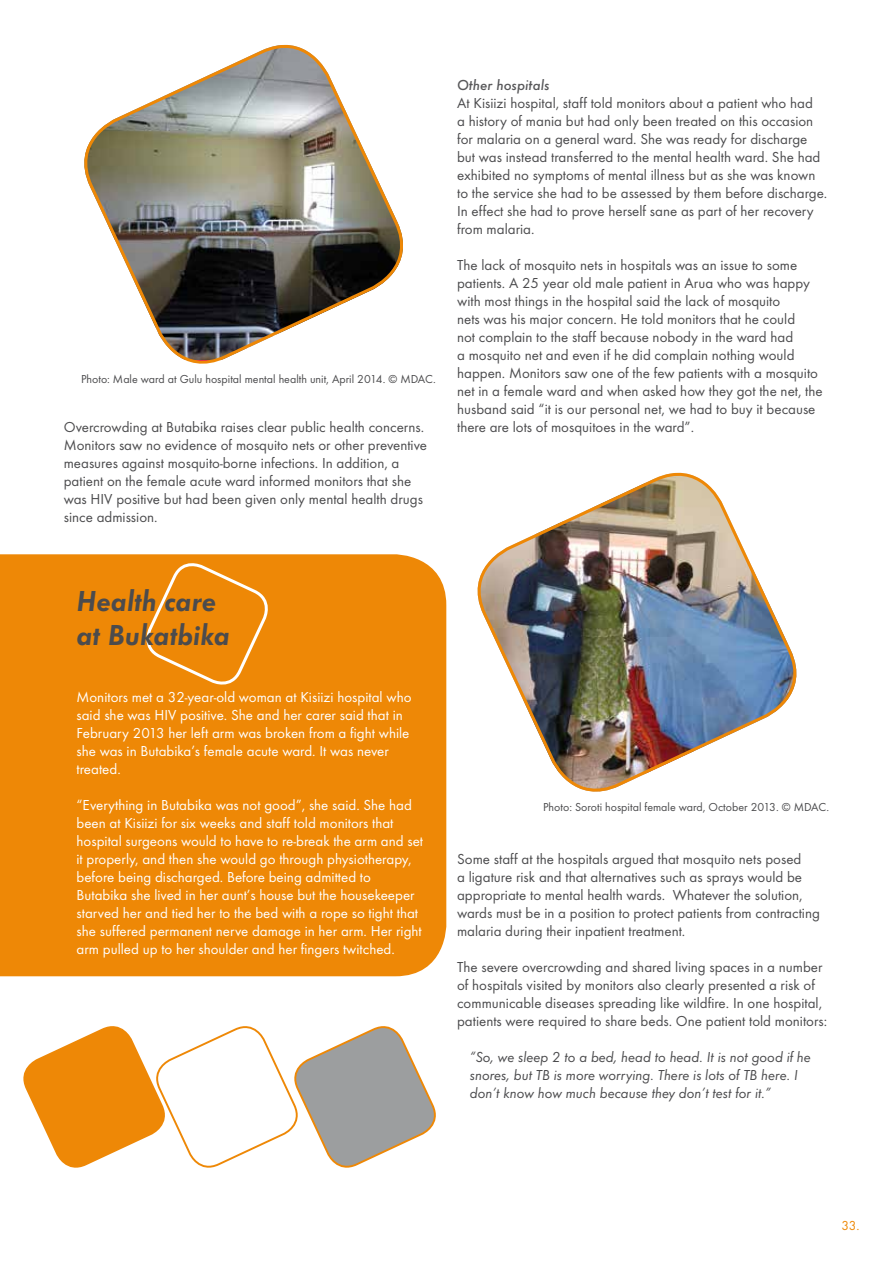
<style>
.page{position:relative;width:893px;height:1263px;background:#fff}
.page>*{position:absolute;margin:0;border:0;box-sizing:border-box;transform-origin:0 0}
.t1{font:30px/34.5px "Futura TOT Demi Obli";color:#4b4b4d}
.t2{font:15px/18px "Futura TOT";color:#4b4b4d}
.t3{font:15px/18px "Futura TOT";color:#fff}
.t4{font:15px/18px "Futura TOT Book Obli";color:#4b4b4d}
.t5{font:15px "Futura TOT Medi Obli";color:#58585a}
.t6{font:13.5px "Futura TOT";color:#ee8806}
.t7{font:12px "Futura TOT";color:#4b4b4d}
</style>
<div class="page">
<div style="left:0;top:554px;width:446px;height:422px;background:#ee8806"></div>
<svg style="left:142px;top:558px;width:131px;height:131px"></svg>
<img style="left:84px;top:44px;width:319px;height:320px">
<img style="left:477px;top:472px;width:320px;height:320px">
<svg style="left:23px;top:1026px;width:413px;height:142px"></svg>
<p class="t7" style="left:81px;top:372px;width:356px">Photo: Male ward at Gulu hospital mental health unit, April 2014. © MDAC.</p>
<p class="t2" style="left:64px;top:418px;width:365px">Overcrowding at Butabika raises clear public health concerns.<br>Monitors saw no evidence of mosquito nets or other preventive measures against mosquito-borne infections. In addition, a patient on the female acute ward informed monitors that she was HIV positive but had been given only mental health drugs since admission.</p>
<p class="t5" style="left:457px;top:76px;width:94px">Other hospitals</p>
<p class="t2" style="left:457px;top:94px;width:372px">At Kisiizi hospital, staff told monitors about a patient who had<br>a history of mania but had only been treated on this occasion for malaria on a general ward. She was ready for discharge but was instead transferred to the mental health ward. She had exhibited no symptoms of mental illness but as she was known to the service she had to be assessed by them before discharge.<br>In effect she had to prove herself sane as part of her recovery from malaria.</p>
<p class="t2" style="left:457px;top:256px;width:367px">The lack of mosquito nets in hospitals was an issue to some patients. A 25 year old male patient in Arua who was happy with most things in the hospital said the lack of mosquito<br>nets was his major concern. He told monitors that he could<br>not complain to the staff because nobody in the ward had<br>a mosquito net and even if he did complain nothing would happen. Monitors saw one of the few patients with a mosquito net in a female ward and when asked how they got the net, the husband said “it is our personal net, we had to buy it because there are lots of mosquitoes in the ward”.</p>
<h1 class="t1" style="left:77px;top:583px;width:155px">Health care at Bukatbika</h1>
<p class="t3" style="left:77px;top:688px;width:336px">Monitors met a 32-year-old woman at Kisiizi hospital who said she was HIV positive. She and her carer said that in February 2013 her left arm was broken from a fight while she was in Butabika’s female acute ward. It was never treated.</p>
<p class="t3" style="left:77px;top:796px;width:348px">“Everything in Butabika was not good”, she said. She had been at Kisiizi for six weeks and staff told monitors that hospital surgeons would to have to re-break the arm and set it properly, and then she would go through physiotherapy, before being discharged. Before being admitted to Butabika she lived in her aunt’s house but the housekeeper starved her and tied her to the bed with a rope so tight that she suffered permanent nerve damage in her arm. Her right arm pulled up to her shoulder and her fingers twitched.</p>
<p class="t7" style="left:543px;top:800px;width:288px">Photo: Soroti hospital female ward, October 2013. © MDAC.</p>
<p class="t2" style="left:457px;top:850px;width:364px">Some staff at the hospitals argued that mosquito nets posed<br>a ligature risk and that alternatives such as sprays would be appropriate to mental health wards. Whatever the solution, wards must be in a position to protect patients from contracting malaria during their inpatient treatment.</p>
<p class="t2" style="left:457px;top:958px;width:371px">The severe overcrowding and shared living spaces in a number of hospitals visited by monitors also clearly presented a risk of communicable diseases spreading like wildfire. In one hospital, patients were required to share beds. One patient told monitors:</p>
<p class="t4" style="left:470px;top:1048px;width:343px">“So, we sleep 2 to a bed, head to head. It is not good if he snores, but TB is more worrying. There is lots of TB here. I don’t know how much because they don’t test for it.”</p>
<p class="t6" style="left:841px;top:1218px;width:20px">33.</p>
</div>
